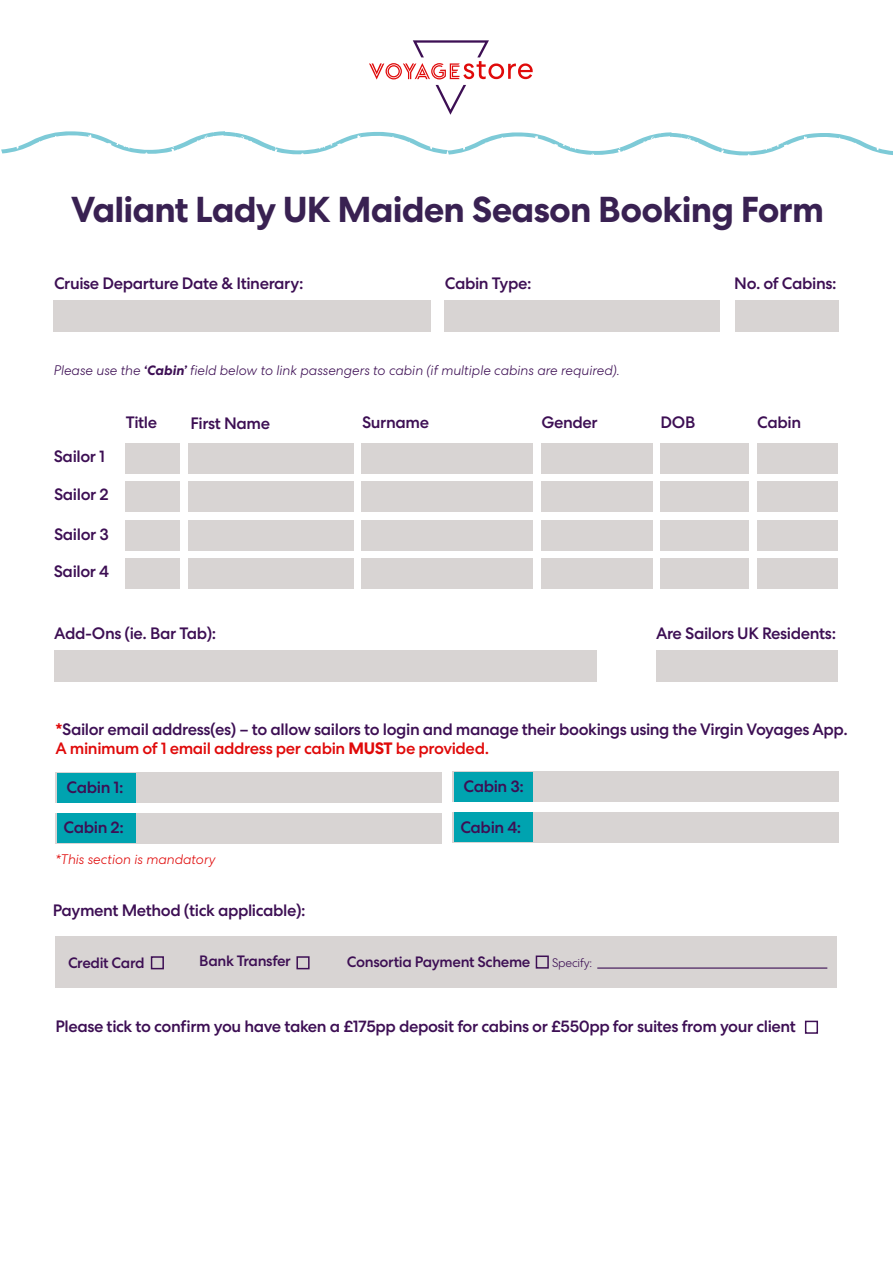
<style>
.page{position:relative;width:893px;height:1263px;background:#fff}
.page>*{position:absolute;margin:0;border:0;box-sizing:border-box;transform-origin:0 0}
.t1{font:700 36px "VV Centra 2";letter-spacing:-.025em;color:#392152}
.t2{font:500 16.5px/19.8px "VV Centra 2";letter-spacing:-.025em;color:#3d0f54}
.t3{font:500 15px "VV Centra 2";letter-spacing:-.025em;color:#3d0f54}
.t4{font:italic 300 13.5px "VV Centra 2";color:#3d0f54}
.t5{font:italic 300 13.5px "VV Centra 2";color:#e00a0a}
.t6{font:300 12px "VV Centra 2";letter-spacing:-.02em;color:#3d0f54}
.s1{font-weight:700}
.s2{color:#e00a0a}
.s3{font-weight:700;color:#e00a0a}
</style>
<div class="page">
<div style="left:54px;top:300px;width:377px;height:31px;background:#d8d4d3"></div>
<div style="left:445px;top:300px;width:275px;height:31px;background:#d8d4d3"></div>
<div style="left:735px;top:300px;width:103px;height:31px;background:#d8d4d3"></div>
<div style="left:126px;top:443px;width:54px;height:31px;background:#d8d4d3"></div>
<div style="left:188px;top:443px;width:166px;height:31px;background:#d8d4d3"></div>
<div style="left:361px;top:443px;width:172px;height:31px;background:#d8d4d3"></div>
<div style="left:541px;top:443px;width:111px;height:31px;background:#d8d4d3"></div>
<div style="left:661px;top:443px;width:88px;height:31px;background:#d8d4d3"></div>
<div style="left:757px;top:443px;width:81px;height:31px;background:#d8d4d3"></div>
<div style="left:126px;top:481px;width:54px;height:31px;background:#d8d4d3"></div>
<div style="left:188px;top:481px;width:166px;height:31px;background:#d8d4d3"></div>
<div style="left:361px;top:481px;width:172px;height:31px;background:#d8d4d3"></div>
<div style="left:541px;top:481px;width:111px;height:31px;background:#d8d4d3"></div>
<div style="left:661px;top:481px;width:88px;height:31px;background:#d8d4d3"></div>
<div style="left:757px;top:481px;width:81px;height:31px;background:#d8d4d3"></div>
<div style="left:126px;top:519px;width:54px;height:31px;background:#d8d4d3"></div>
<div style="left:188px;top:519px;width:166px;height:31px;background:#d8d4d3"></div>
<div style="left:361px;top:519px;width:172px;height:31px;background:#d8d4d3"></div>
<div style="left:541px;top:519px;width:111px;height:31px;background:#d8d4d3"></div>
<div style="left:661px;top:519px;width:88px;height:31px;background:#d8d4d3"></div>
<div style="left:757px;top:519px;width:81px;height:31px;background:#d8d4d3"></div>
<div style="left:126px;top:558px;width:54px;height:31px;background:#d8d4d3"></div>
<div style="left:188px;top:558px;width:166px;height:31px;background:#d8d4d3"></div>
<div style="left:361px;top:558px;width:172px;height:31px;background:#d8d4d3"></div>
<div style="left:541px;top:558px;width:111px;height:31px;background:#d8d4d3"></div>
<div style="left:661px;top:558px;width:88px;height:31px;background:#d8d4d3"></div>
<div style="left:757px;top:558px;width:81px;height:31px;background:#d8d4d3"></div>
<div style="left:54px;top:651px;width:543px;height:31px;background:#d8d4d3"></div>
<div style="left:657px;top:651px;width:181px;height:31px;background:#d8d4d3"></div>
<div style="left:452px;top:812px;width:387px;height:31px;background:#d8d4d3"></div>
<div style="left:452px;top:771px;width:387px;height:31px;background:#d8d4d3"></div>
<div style="left:55px;top:936px;width:781px;height:52px;background:#d8d4d3"></div>
<div style="left:151px;top:956px;width:13px;height:13px;border:2px solid #3d0f54"></div>
<div style="left:296px;top:956px;width:14px;height:13px;border:2px solid #3d0f54"></div>
<div style="left:536px;top:955px;width:13px;height:14px;border:2px solid #3d0f54"></div>
<hr style="left:597px;top:967px;width:230px;height:2px;background:#3d0f54">
<div style="left:805px;top:1021px;width:13px;height:13px;border:2px solid #3d0f54"></div>
<div style="left:454px;top:772px;width:79px;height:30px;background:#00a3b0"></div>
<div style="left:454px;top:812px;width:79px;height:30px;background:#00a3b0"></div>
<div style="left:55px;top:812px;width:387px;height:31px;background:#d8d4d3"></div>
<div style="left:55px;top:772px;width:387px;height:31px;background:#d8d4d3"></div>
<div style="left:57px;top:773px;width:79px;height:29px;background:#00a3b0"></div>
<div style="left:57px;top:813px;width:79px;height:30px;background:#00a3b0"></div>
<svg style="left:369px;top:40px;width:164px;height:75px"></svg>
<svg style="left:1px;top:131px;width:892px;height:24px"></svg>
<h1 class="t1" style="left:71px;top:189px;width:754px">Valiant Lady UK Maiden Season Booking Form</h1>
<p class="t2" style="left:54px;top:274px;width:251px">Cruise Departure Date &amp; Itinerary:</p>
<p class="t2" style="left:445px;top:273px;width:88px">Cabin Type:</p>
<p class="t2" style="left:734px;top:273px;width:104px">No. of Cabins:</p>
<p class="t4" style="left:54px;top:363px;width:568px">Please use the <span class="s1">‘Cabin’</span> field below to link passengers to cabin (if multiple cabins are required).</p>
<p class="t2" style="left:54px;top:446px;width:53px">Sailor 1</p>
<p class="t2" style="left:54px;top:484px;width:56px">Sailor 2</p>
<p class="t2" style="left:54px;top:524px;width:56px">Sailor 3</p>
<p class="t2" style="left:54px;top:562px;width:57px">Sailor 4</p>
<p class="t2" style="left:126px;top:413px;width:33px">Title</p>
<p class="t2" style="left:191px;top:413px;width:81px">First Name</p>
<p class="t2" style="left:362px;top:413px;width:68px">Surname</p>
<p class="t2" style="left:541px;top:413px;width:58px">Gender</p>
<p class="t2" style="left:660px;top:413px;width:36px">DOB</p>
<p class="t2" style="left:757px;top:413px;width:45px">Cabin</p>
<p class="t2" style="left:54px;top:624px;width:164px">Add-Ons (ie. Bar Tab):</p>
<p class="t2" style="left:656px;top:624px;width:182px">Are Sailors UK Residents:</p>
<p class="t2" style="left:55px;top:719px;width:794px"><span class="s2">*</span>Sailor email address(es) – to allow sailors to login and manage their bookings using the Virgin Voyages App.<br><span class="s2">A minimum of 1 email address per cabin</span> <span class="s3">MUST</span> <span class="s2">be provided.</span></p>
<p class="t2" style="left:67px;top:777px;width:59px">Cabin 1:</p>
<p class="t2" style="left:63px;top:818px;width:62px">Cabin 2:</p>
<p class="t5" style="left:55px;top:851px;width:162px">*This section is mandatory</p>
<p class="t2" style="left:463px;top:777px;width:62px">Cabin 3:</p>
<p class="t2" style="left:460px;top:817px;width:63px">Cabin 4:</p>
<p class="t2" style="left:53px;top:901px;width:254px">Payment Method (tick applicable):</p>
<p class="t3" style="left:68px;top:954px;width:78px">Credit Card</p>
<p class="t3" style="left:199px;top:952px;width:93px">Bank Transfer</p>
<p class="t3" style="left:347px;top:953px;width:185px">Consortia Payment Scheme</p>
<p class="t6" style="left:552px;top:956px;width:41px">Specify:</p>
<p class="t2" style="left:55px;top:1017px;width:742px">Please tick to confirm you have taken a £175pp deposit for cabins or £550pp for suites from your client</p>
</div>
